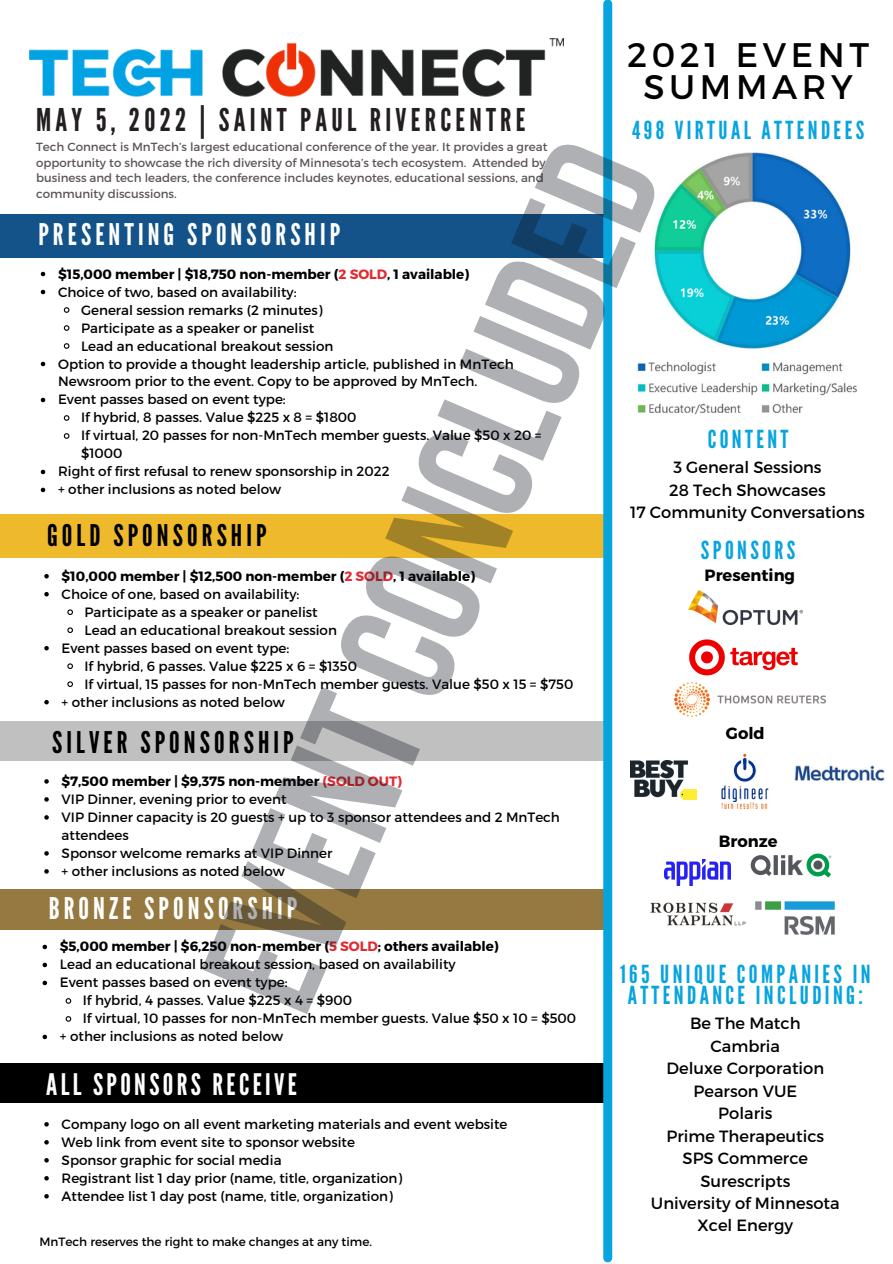
<style>
.page{position:relative;width:893px;height:1264px;background:#fff}
.page>*{position:absolute;margin:0;border:0;box-sizing:border-box;transform-origin:0 0}
.t1{font:163.65px "Bebas Neue Cyrillic";color:#0f161e}
.t2{font:34.05px/31.5px "Montserrat";letter-spacing:.135em;color:#000;text-align:center}
.t3{font:31.35px "League Gothic";letter-spacing:.135em;color:#231f20}
.t4{font:29.85px "League Gothic";letter-spacing:.135em;color:#fff}
.t5{font:29.85px "League Gothic";letter-spacing:.135em;color:#000}
.t6{font:29.7px "League Gothic";letter-spacing:.115em;color:#fff}
.t7{font:24.75px/21.3px "League Gothic";letter-spacing:.135em;color:#08a4de;text-align:center}
.t8{font:16.2px/22.5px "Montserrat";color:#000;text-align:center}
.t9{font:700 16.2px "Montserrat";color:#000}
.t10{font:13.5px/18px "Montserrat";color:#000}
.t11{font:700 13.5px "Montserrat";color:#000}
.t12{font:12px "Montserrat";color:#000}
.t13{font:11.85px/15.8px "Montserrat";color:#5d5557}
.s1{color:#e52931}
.s2{font-weight:700}
.s3{font-weight:700;color:#e52931}
</style>
<div class="page">
<div style="left:0;top:514px;width:607px;height:43px;background:#eeba2b"></div>
<div style="left:33px;top:218px;width:313px;height:44px;background:linear-gradient(to right,#fff,#fff)"></div>
<div style="left:0;top:889px;width:607px;height:40px;background:#967940"></div>
<div style="left:0;top:1063px;width:607px;height:39px;background:#000"></div>
<img style="left:30px;top:39px;width:533px;height:58px">
<img style="left:688px;top:590px;width:114px;height:35px">
<img style="left:674px;top:682px;width:152px;height:35px">
<img style="left:689px;top:639px;width:35px;height:36px">
<img style="left:724px;top:647px;width:74px;height:23px">
<img style="left:630px;top:760px;width:66px;height:39px">
<img style="left:721px;top:753px;width:48px;height:57px">
<img style="left:794px;top:765px;width:90px;height:16px">
<img style="left:664px;top:859px;width:66px;height:26px">
<img style="left:750px;top:853px;width:82px;height:25px">
<img style="left:650px;top:902px;width:96px;height:24px">
<img style="left:755px;top:901px;width:80px;height:34px">
<div style="left:0;top:214px;width:607px;height:43px;background:#13538a"></div>
<div style="left:0;top:721px;width:607px;height:39px;background:#c0c0c0"></div>
<div style="left:603px;top:4px;width:9px;height:1253px;background:#08a4de"></div>
<img style="left:637px;top:152px;width:220px;height:263px">
<svg style="left:44px;top:574px;width:5px;height:4px"></svg>
<svg style="left:44px;top:592px;width:5px;height:4px"></svg>
<svg style="left:67px;top:609px;width:6px;height:6px"></svg>
<svg style="left:67px;top:627px;width:6px;height:6px"></svg>
<svg style="left:44px;top:646px;width:5px;height:4px"></svg>
<svg style="left:67px;top:663px;width:6px;height:6px"></svg>
<svg style="left:67px;top:681px;width:6px;height:6px"></svg>
<svg style="left:44px;top:700px;width:5px;height:4px"></svg>
<svg style="left:43px;top:944px;width:4px;height:5px"></svg>
<svg style="left:43px;top:962px;width:4px;height:5px"></svg>
<svg style="left:43px;top:980px;width:4px;height:5px"></svg>
<svg style="left:65px;top:998px;width:7px;height:6px"></svg>
<svg style="left:65px;top:1016px;width:7px;height:6px"></svg>
<svg style="left:43px;top:1034px;width:4px;height:5px"></svg>
<svg style="left:44px;top:1122px;width:5px;height:4px"></svg>
<svg style="left:44px;top:1140px;width:5px;height:4px"></svg>
<svg style="left:44px;top:1158px;width:5px;height:4px"></svg>
<svg style="left:44px;top:1176px;width:5px;height:4px"></svg>
<svg style="left:44px;top:1194px;width:5px;height:4px"></svg>
<svg style="left:41px;top:272px;width:4px;height:4px"></svg>
<svg style="left:41px;top:290px;width:4px;height:4px"></svg>
<svg style="left:63px;top:307px;width:7px;height:6px"></svg>
<svg style="left:63px;top:325px;width:7px;height:6px"></svg>
<svg style="left:63px;top:343px;width:7px;height:6px"></svg>
<svg style="left:41px;top:362px;width:4px;height:4px"></svg>
<svg style="left:41px;top:398px;width:4px;height:4px"></svg>
<svg style="left:63px;top:415px;width:7px;height:6px"></svg>
<svg style="left:63px;top:433px;width:7px;height:6px"></svg>
<svg style="left:41px;top:469px;width:4px;height:5px"></svg>
<svg style="left:41px;top:487px;width:4px;height:5px"></svg>
<svg style="left:44px;top:779px;width:5px;height:4px"></svg>
<svg style="left:44px;top:797px;width:5px;height:4px"></svg>
<svg style="left:44px;top:815px;width:5px;height:4px"></svg>
<svg style="left:44px;top:851px;width:5px;height:4px"></svg>
<svg style="left:44px;top:869px;width:5px;height:4px"></svg>
<h2 class="t2" style="left:627px;top:38px;width:244px">2021 EVENT<br>SUMMARY</h2>
<h1 class="t1" style="left:192px;top:972px;width:917px;rotate:-67deg">eventconcluded</h1>
<h3 class="t3" style="left:36px;top:102px;width:491px">MAY 5, 2022 | SAINT PAUL RIVERCENTRE</h3>
<p class="t13" style="left:36px;top:138px;width:513px">Tech Connect is MnTech’s largest educational conference of the year. It provides a great opportunity to showcase the rich diversity of Minnesota’s tech ecosystem. Attended by business and tech leaders, the conference includes keynotes, educational sessions, and community discussions.</p>
<h3 class="t7" style="left:632px;top:120px;width:233px">498 VIRTUAL ATTENDEES</h3>
<h3 class="t4" style="left:38px;top:217px;width:303px">PRESENTING SPONSORSHIP</h3>
<p class="t11" style="left:58px;top:265px;width:412px">$15,000 member | $18,750 non-member (<span class="s1">2 SOLD</span>, 1 available)</p>
<p class="t10" style="left:58px;top:282px;width:240px">Choice of two, based on availability:</p>
<p class="t10" style="left:81px;top:300px;width:243px">General session remarks (2 minutes)</p>
<p class="t10" style="left:81px;top:318px;width:235px">Participate as a speaker or panelist</p>
<p class="t10" style="left:81px;top:336px;width:254px">Lead an educational breakout session</p>
<p class="t10" style="left:58px;top:354px;width:457px">Option to provide a thought leadership article, published in MnTech</p>
<p class="t10" style="left:58px;top:372px;width:421px">Newsroom prior to the event. Copy to be approved by MnTech.</p>
<p class="t10" style="left:58px;top:390px;width:229px">Event passes based on event type:</p>
<p class="t10" style="left:81px;top:408px;width:277px">If hybrid, 8 passes. Value $225 x 8 = $1800</p>
<p class="t10" style="left:81px;top:426px;width:462px">If virtual, 20 passes for non-MnTech member guests. Value $50 x 20 =</p>
<p class="t10" style="left:81px;top:444px;width:43px">$1000</p>
<p class="t10" style="left:58px;top:462px;width:333px">Right of first refusal to renew sponsorship in 2022</p>
<p class="t10" style="left:58px;top:480px;width:225px">+ other inclusions as noted below</p>
<h3 class="t7" style="left:707px;top:429px;width:82px">CONTENT</h3>
<p class="t8" style="left:630px;top:455px;width:236px">3 General Sessions<br>28 Tech Showcases<br>17 Community Conversations</p>
<h3 class="t7" style="left:701px;top:540px;width:96px">SPONSORS</h3>
<p class="t9" style="left:704px;top:565px;width:92px">Presenting</p>
<h3 class="t5" style="left:47px;top:518px;width:221px">GOLD SPONSORSHIP</h3>
<p class="t11" style="left:62px;top:567px;width:415px">$10,000 member | $12,500 non-member (<span class="s1">2 SOLD</span>, 1 available)</p>
<p class="t10" style="left:62px;top:584px;width:239px">Choice of one, based on availability:</p>
<p class="t10" style="left:85px;top:602px;width:235px">Participate as a speaker or panelist</p>
<p class="t10" style="left:85px;top:620px;width:254px">Lead an educational breakout session</p>
<p class="t10" style="left:62px;top:638px;width:229px">Event passes based on event type:</p>
<p class="t10" style="left:85px;top:656px;width:274px">If hybrid, 6 passes. Value $225 x 6 = $1350</p>
<p class="t10" style="left:85px;top:674px;width:490px">If virtual, 15 passes for non-MnTech member guests. Value $50 x 15 = $750</p>
<p class="t10" style="left:62px;top:692px;width:225px">+ other inclusions as noted below</p>
<p class="t9" style="left:725px;top:722px;width:40px">Gold</p>
<h3 class="t5" style="left:52px;top:724px;width:243px">SILVER SPONSORSHIP</h3>
<p class="t10" style="left:62px;top:771px;width:500px"><span class="s2">$7,500 member | $9,375 non-member</span> <span class="s3">(SOLD OUT)<br></span>VIP Dinner, evening prior to event<br>VIP Dinner capacity is 20 guests + up to 3 sponsor attendees and 2 MnTech attendees<br>Sponsor welcome remarks at VIP Dinner<br>+ other inclusions as noted below</p>
<p class="t9" style="left:718px;top:830px;width:60px">Bronze</p>
<h3 class="t4" style="left:49px;top:891px;width:250px">BRONZE SPONSORSHIP</h3>
<p class="t11" style="left:60px;top:937px;width:440px">$5,000 member | $6,250 non-member (<span class="s1">5 SOLD</span>; others available)</p>
<p class="t10" style="left:60px;top:954px;width:397px">Lead an educational breakout session, based on availability</p>
<p class="t10" style="left:60px;top:972px;width:229px">Event passes based on event type:</p>
<p class="t10" style="left:83px;top:990px;width:271px">If hybrid, 4 passes. Value $225 x 4 = $900</p>
<p class="t10" style="left:83px;top:1008px;width:495px">If virtual, 10 passes for non-MnTech member guests. Value $50 x 10 = $500</p>
<p class="t10" style="left:60px;top:1026px;width:225px">+ other inclusions as noted below</p>
<h3 class="t6" style="left:46px;top:1067px;width:252px">ALL SPONSORS RECEIVE</h3>
<p class="t10" style="left:62px;top:1114px;width:447px">Company logo on all event marketing materials and event website Web link from event site to sponsor website<br>Sponsor graphic for social media<br>Registrant list 1 day prior (name, title, organization)<br>Attendee list 1 day post (name, title, organization)</p>
<h3 class="t7" style="left:620px;top:964px;width:252px">165 UNIQUE COMPANIES IN<br>ATTENDANCE INCLUDING:</h3>
<p class="t8" style="left:651px;top:1011px;width:190px">Be The Match<br>Cambria<br>Deluxe Corporation<br>Pearson VUE<br>Polaris<br>Prime Therapeutics<br>SPS Commerce<br>Surescripts<br>University of Minnesota<br>Xcel Energy</p>
<p class="t12" style="left:39px;top:1233px;width:334px">MnTech reserves the right to make changes at any time.</p>
</div>
